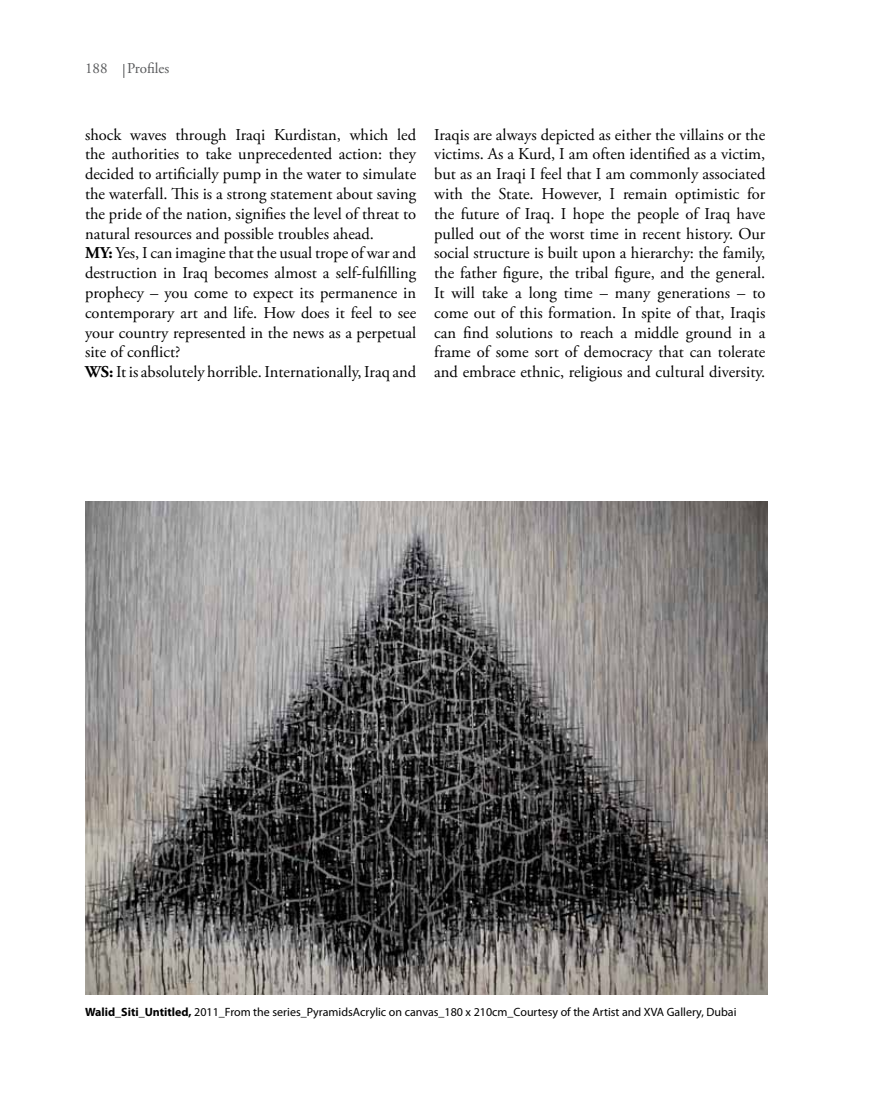
<style>
.page{position:relative;width:893px;height:1106px;background:#fff}
.page>*{position:absolute;margin:0;border:0;box-sizing:border-box;transform-origin:0 0}
.t1{font:16.5px/19.8px "Adobe Garamond Pro";color:#000}
.t2{font:15px "Adobe Garamond Pro";color:#58595b}
.t3{font:12px "Myriad Pro";color:#000}
.s1{font-weight:700}
</style>
<div class="page">
<svg style="left:124px;top:64px;width:1px;height:14px"></svg>
<img style="left:85px;top:501px;width:683px;height:493px">
<p class="t2" style="left:85px;top:60px;width:24px">188</p>
<p class="t2" style="left:127px;top:60px;width:44px">Profiles</p>
<p class="t1" style="left:85px;top:125px;width:333px">shock waves through Iraqi Kurdistan, which led the authorities to take unprecedented action: they decided to artificially pump in the water to simulate the waterfall. This is a strong statement about saving the pride of the nation, signifies the level of threat to natural resources and possible troubles ahead.<br><span class="s1">MY:</span> Yes, I can imagine that the usual trope of war and destruction in Iraq becomes almost a self-fulfilling prophecy – you come to expect its permanence in contemporary art and life. How does it feel to see your country represented in the news as a perpetual site of conflict?<br><span class="s1">WS:</span> It is absolutely horrible. Internationally, Iraq and</p>
<p class="t1" style="left:434px;top:125px;width:333px;text-align:justify">Iraqis are always depicted as either the villains or the victims. As a Kurd, I am often identified as a victim, but as an Iraqi I feel that I am commonly associated with the State. However, I remain optimistic for the future of Iraq. I hope the people of Iraq have pulled out of the worst time in recent history. Our social structure is built upon a hierarchy: the family, the father figure, the tribal figure, and the general.<br>It will take a long time – many generations – to come out of this formation. In spite of that, Iraqis can find solutions to reach a middle ground in a frame of some sort of democracy that can tolerate and embrace ethnic, religious and cultural diversity.</p>
<p class="t3" style="left:85px;top:1004px;width:653px"><span class="s1">Walid_Siti_Untitled,</span> 2011_From the series_PyramidsAcrylic on canvas_180 x 210cm_Courtesy of the Artist and XVA Gallery, Dubai</p>
</div>
